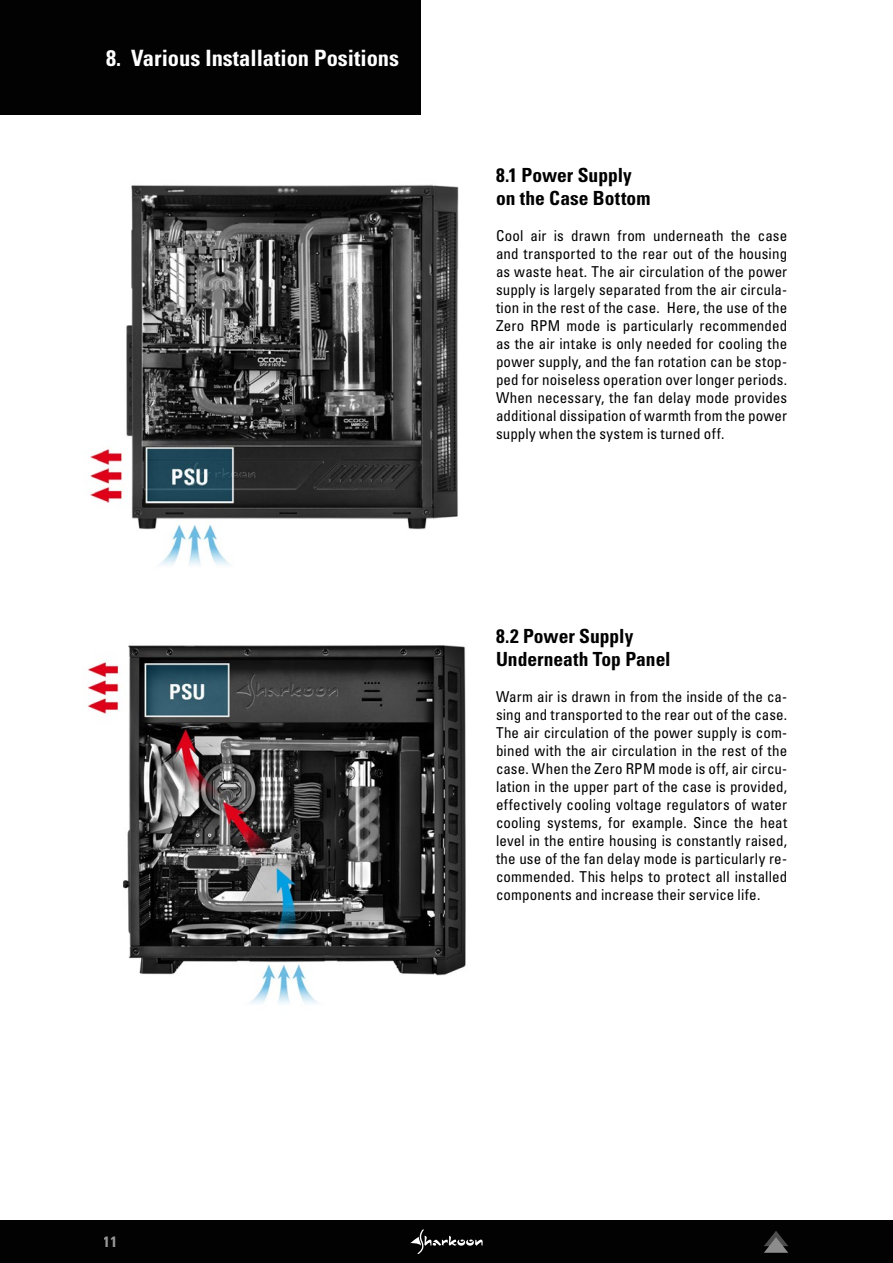
<style>
.page{position:relative;width:893px;height:1263px;background:#fff}
.page>*{position:absolute;margin:0;border:0;box-sizing:border-box;transform-origin:0 0}
.t1{font:700 condensed 22.5px "Univers";color:#fff}
.t2{font:700 condensed 19.5px/23.4px "Univers";color:#000}
.t3{font:condensed 15px/18px "Univers";letter-spacing:.01em;color:#000;text-align:justify}
.t4{font:700 condensed 15px "Univers";color:#d9d9d9}
</style>
<div class="page">
<img style="left:90px;top:184px;width:369px;height:382px">
<img style="left:87px;top:645px;width:379px;height:359px">
<div style="left:0;top:1220px;width:893px;height:43px;background:#020203"></div>
<svg style="left:410px;top:1229px;width:73px;height:25px"></svg>
<svg style="left:764px;top:1231px;width:24px;height:22px"></svg>
<div style="left:0;top:0;width:420px;height:115px;background:#020203"></div>
<h1 class="t1" style="left:106px;top:44px;width:294px">8. Various Installation Positions</h1>
<h2 class="t2" style="left:496px;top:163px;width:156px">8.1 Power Supply on the Case Bottom</h2>
<p class="t3" style="left:496px;top:227px;width:293px">Cool air is drawn from underneath the case and transported to the rear out of the housing as waste heat. The air circulation of the power supply is largely separated from the air circula&shy;tion in the rest of the case. Here, the use of the Zero RPM mode is particularly recommended as the air intake is only needed for cooling the power supply, and the fan rotation can be stop&shy;ped for noiseless operation over longer periods.<br>When necessary, the fan delay mode provides additional dissipation of warmth from the power supply when the system is turned off.</p>
<h2 class="t2" style="left:496px;top:624px;width:176px">8.2 Power Supply<br>Underneath Top Panel</h2>
<p class="t3" style="left:496px;top:688px;width:293px">Warm air is drawn in from the inside of the ca&shy;sing and transported to the rear out of the case.<br>The air circulation of the power supply is com&shy;bined with the air circulation in the rest of the case. When the Zero RPM mode is off, air circu&shy;lation in the upper part of the case is provided, effectively cooling voltage regulators of water cooling systems, for example. Since the heat level in the entire housing is constantly raised, the use of the fan delay mode is particularly re&shy;commended. This helps to protect all installed components and increase their service life.</p>
<p class="t4" style="left:104px;top:1232px;width:15px">11</p>
</div>
